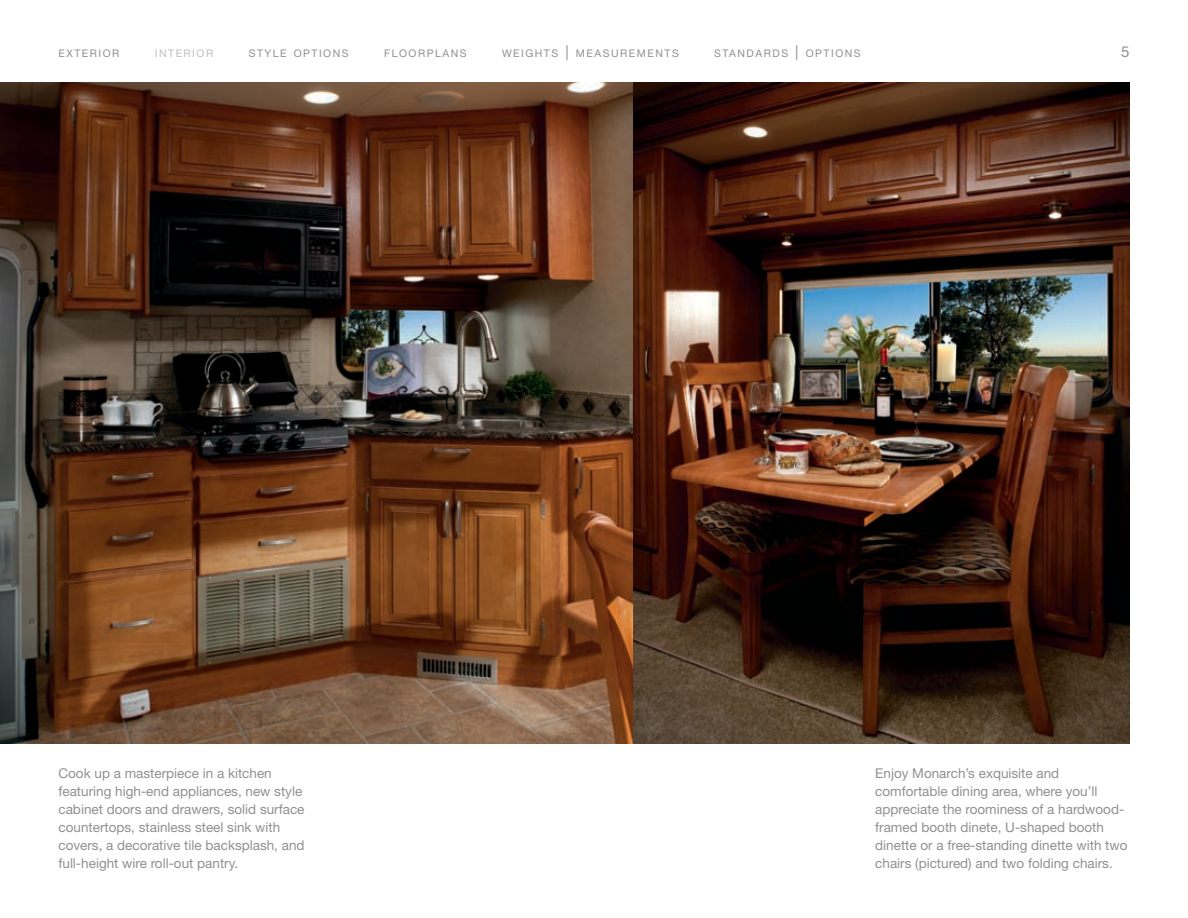
<style>
.page{position:relative;width:1188px;height:918px;background:#fff}
.page>*{position:absolute;margin:0;border:0;box-sizing:border-box;transform-origin:0 0}
.t1{font:15px "Helvetica Neue";color:#8f908f}
.t2{font:13.5px/18px "Helvetica Neue";color:#8f908f}
.t3{font:10.5px "Helvetica Neue";letter-spacing:.145em;color:#8f908f}
.t4{font:10.5px "Helvetica Neue";letter-spacing:.145em;color:#bebebe}
.s1{font-size:15px}
</style>
<div class="page">
<img style="left:0;top:83px;width:633px;height:660px">
<img style="left:633px;top:83px;width:497px;height:660px">
<p class="t3" style="left:58px;top:47px;width:62px">EXTERIOR</p>
<p class="t4" style="left:155px;top:47px;width:60px">INTERIOR</p>
<p class="t3" style="left:249px;top:47px;width:101px">STYLE OPTIONS</p>
<p class="t3" style="left:384px;top:47px;width:84px">FLOORPLANS</p>
<p class="t3" style="left:502px;top:47px;width:178px">WEIGHTS <span class="s1">|</span> MEASUREMENTS</p>
<p class="t3" style="left:714px;top:47px;width:148px">STANDARDS <span class="s1">|</span> OPTIONS</p>
<p class="t1" style="left:1121px;top:43px;width:10px">5</p>
<p class="t2" style="left:58px;top:764px;width:248px">Cook up a masterpiece in a kitchen featuring high-end appliances, new style cabinet doors and drawers, solid surface countertops, stainless steel sink with covers, a decorative tile backsplash, and full-height wire roll-out pantry.</p>
<p class="t2" style="left:875px;top:764px;width:254px">Enjoy Monarch’s exquisite and comfortable dining area, where you’ll appreciate the roominess of a hardwood&shy;framed booth dinete, U-shaped booth dinette or a free-standing dinette with two chairs (pictured) and two folding chairs.</p>
</div>
